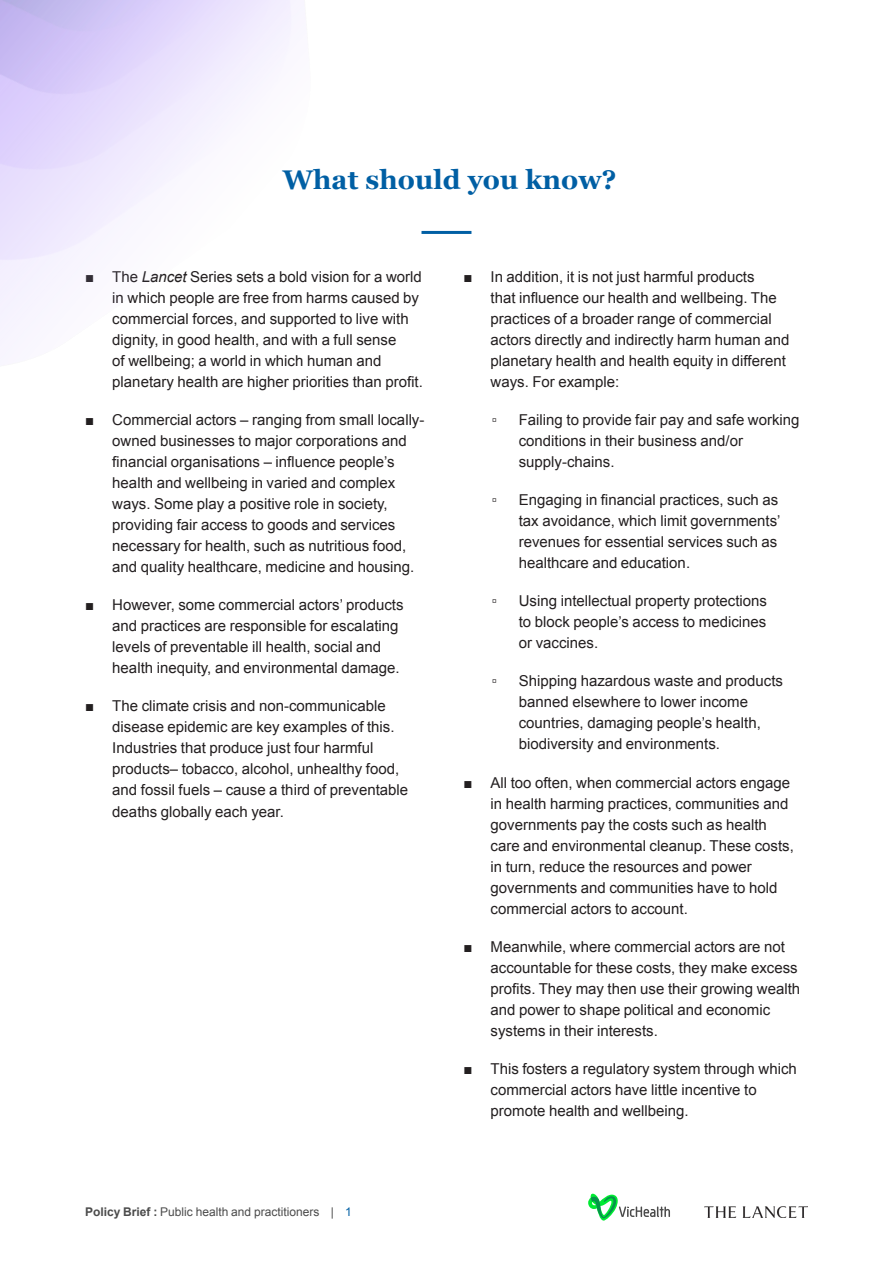
<style>
.page{position:relative;width:893px;height:1263px;background:#fff}
.page>*{position:absolute;margin:0;border:0;box-sizing:border-box;transform-origin:0 0}
.H1-02-Align_Centre{font:700 27px "Georgia";color:#005fa4}
.t1{font:15px/21px "Arial";color:#231f20}
.t2{font:12px "Arial";color:#4b4b4b}
.s1{font-style:italic}
.s2{font-weight:700}
.s3{color:#005fa4}
</style>
<div class="page">
<svg style="left:588px;top:1193px;width:82px;height:28px"></svg>
<img style="left:705px;top:1206px;width:102px;height:11px">
<hr style="left:423px;top:231px;width:47px;height:3px;background:#005fa4">
<p class="H1-02-Align_Centre" style="left:283px;top:159px;width:335px">What should you know?</p>
<p class="t1" style="left:112px;top:267px;width:312px;text-indent:-27px">■ The <span class="s1">Lancet</span> Series sets a bold vision for a world in which people are free from harms caused by commercial forces, and supported to live with dignity, in good health, and with a full sense<br>of wellbeing; a world in which human and planetary health are higher priorities than profit.</p>
<p class="t1" style="left:112px;top:410px;width:314px;text-indent:-27px">■ Commercial actors – ranging from small locally&shy;owned businesses to major corporations and financial organisations – influence people’s health and wellbeing in varied and complex ways. Some play a positive role in society, providing fair access to goods and services necessary for health, such as nutritious food, and quality healthcare, medicine and housing.</p>
<p class="t1" style="left:112px;top:595px;width:293px;text-indent:-27px">■ However, some commercial actors’ products and practices are responsible for escalating levels of preventable ill health, social and health inequity, and environmental damage.</p>
<p class="t1" style="left:112px;top:696px;width:297px;text-indent:-27px">■ The climate crisis and non-communicable disease epidemic are key examples of this.<br>Industries that produce just four harmful products– tobacco, alcohol, unhealthy food, and fossil fuels – cause a third of preventable deaths globally each year.</p>
<p class="t2" style="left:85px;top:1204px;width:268px"><span class="s2">Policy Brief :</span> Public health and practitioners | <span class="s3">1</span></p>
<p class="t1" style="left:490px;top:267px;width:300px;text-indent:-27px">■ In addition, it is not just harmful products<br>that influence our health and wellbeing. The practices of a broader range of commercial actors directly and indirectly harm human and planetary health and health equity in different ways. For example:</p>
<p class="t1" style="left:492px;top:410px;width:7px">▫</p>
<p class="t1" style="left:519px;top:410px;width:282px">Failing to provide fair pay and safe working conditions in their business and/or supply-chains.</p>
<p class="t1" style="left:492px;top:490px;width:7px">▫</p>
<p class="t1" style="left:519px;top:490px;width:263px">Engaging in financial practices, such as tax avoidance, which limit governments’ revenues for essential services such as healthcare and education.</p>
<p class="t1" style="left:492px;top:591px;width:7px">▫</p>
<p class="t1" style="left:519px;top:591px;width:250px;text-align:justify">Using intellectual property protections to block people’s access to medicines or vaccines.</p>
<p class="t1" style="left:492px;top:671px;width:7px">▫</p>
<p class="t1" style="left:519px;top:671px;width:266px">Shipping hazardous waste and products banned elsewhere to lower income countries, damaging people’s health, biodiversity and environments.</p>
<p class="t1" style="left:490px;top:772px;width:305px;text-indent:-27px">■ All too often, when commercial actors engage in health harming practices, communities and governments pay the costs such as health care and environmental cleanup. These costs, in turn, reduce the resources and power governments and communities have to hold commercial actors to account.</p>
<p class="t1" style="left:490px;top:936px;width:311px;text-indent:-27px">■ Meanwhile, where commercial actors are not accountable for these costs, they make excess profits. They may then use their growing wealth and power to shape political and economic systems in their interests.</p>
<p class="t1" style="left:490px;top:1058px;width:308px;text-indent:-27px">■ This fosters a regulatory system through which commercial actors have little incentive to promote health and wellbeing.</p>
</div>
